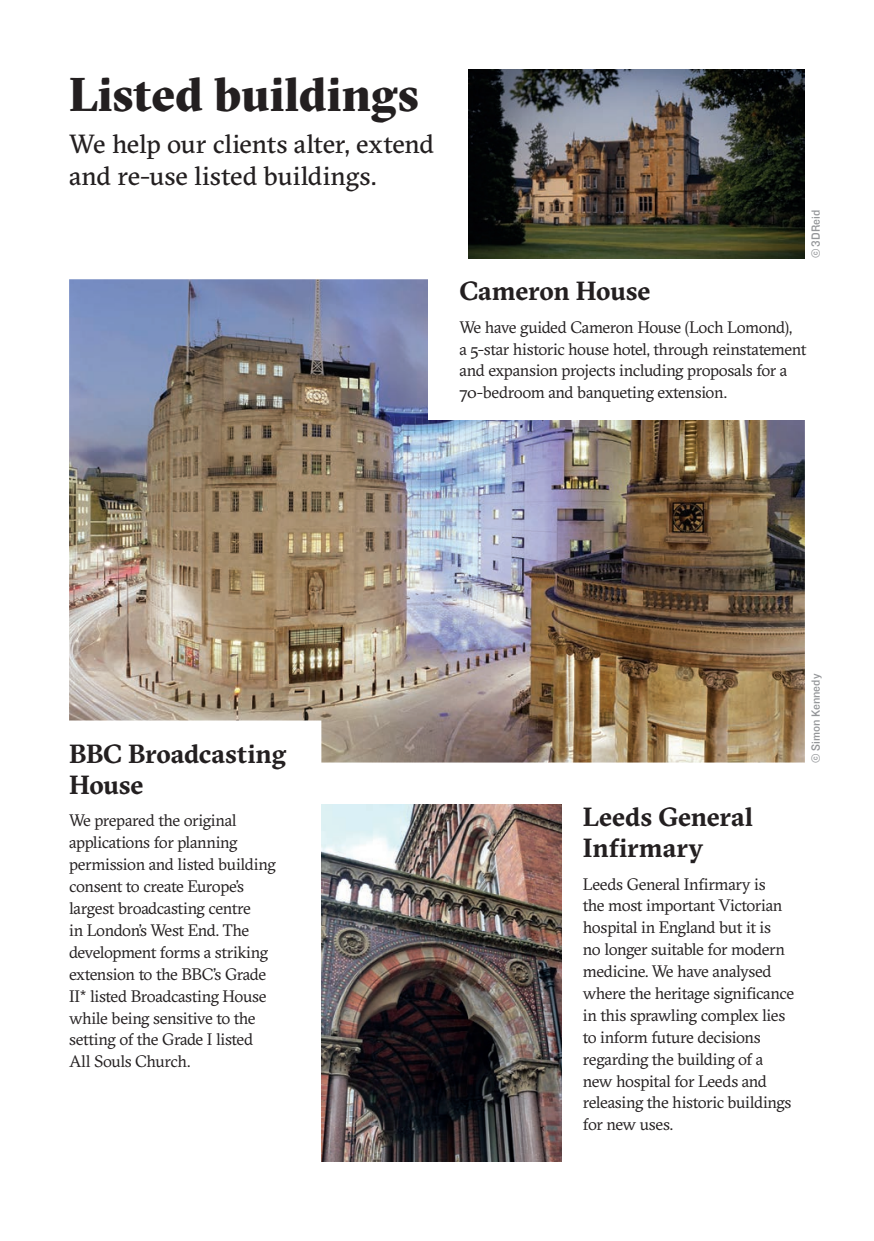
<style>
.page{position:relative;width:874px;height:1241px;background:#fff}
.page>*{position:absolute;margin:0;border:0;box-sizing:border-box;transform-origin:0 0}
.t1{font:900 47.25px "GT Sectra Fine";letter-spacing:-.005em;color:#231f20}
.t2{font:26.25px/31.5px "GT Sectra";letter-spacing:-.005em;color:#231f20}
.t3{font:700 26.25px/31.5px "GT Sectra";color:#231f20}
.t4{font:16.62px/21.9px "GT Sectra";letter-spacing:-.025em;color:#231f20}
.t5{font:12.25px "Knockout 31 Junior Middlewt";color:#939598}
</style>
<div class="page">
<img style="left:69px;top:279px;width:735px;height:483px">
<img style="left:468px;top:69px;width:336px;height:189px">
<img style="left:321px;top:804px;width:240px;height:357px">
<div style="left:427px;top:274px;width:391px;height:145px;background:#fff"></div>
<h1 class="t1" style="left:69px;top:64px;width:351px">Listed buildings</h1>
<h2 class="t2" style="left:69px;top:128px;width:366px">We help our clients alter, extend and re-use listed buildings.</h2>
<p class="t5" style="left:806px;top:258px;width:50px;rotate:-90deg">© 3DReid</p>
<h2 class="t3" style="left:459px;top:275px;width:192px">Cameron House</h2>
<p class="t4" style="left:459px;top:316px;width:348px">We have guided Cameron House (Loch Lomond),<br>a 5-star historic house hotel, through reinstatement and expansion projects including proposals for a 70-bedroom and banqueting extension.</p>
<h2 class="t3" style="left:69px;top:737px;width:219px">BBC Broadcasting<br>House</h2>
<p class="t4" style="left:69px;top:809px;width:208px">We prepared the original applications for planning permission and listed building consent to create Europe’s largest broadcasting centre<br>in London’s West End. The development forms a striking extension to the BBC’s Grade<br>II* listed Broadcasting House while being sensitive to the setting of the Grade I listed<br>All Souls Church.</p>
<p class="t5" style="left:806px;top:762px;width:90px;rotate:-90deg">© Simon Kennedy</p>
<h2 class="t3" style="left:582px;top:800px;width:171px">Leeds General<br>Infirmary</h2>
<p class="t4" style="left:582px;top:872px;width:213px">Leeds General Infirmary is<br>the most important Victorian hospital in England but it is<br>no longer suitable for modern medicine. We have analysed where the heritage significance in this sprawling complex lies to inform future decisions regarding the building of a new hospital for Leeds and releasing the historic buildings for new uses.</p>
</div>
